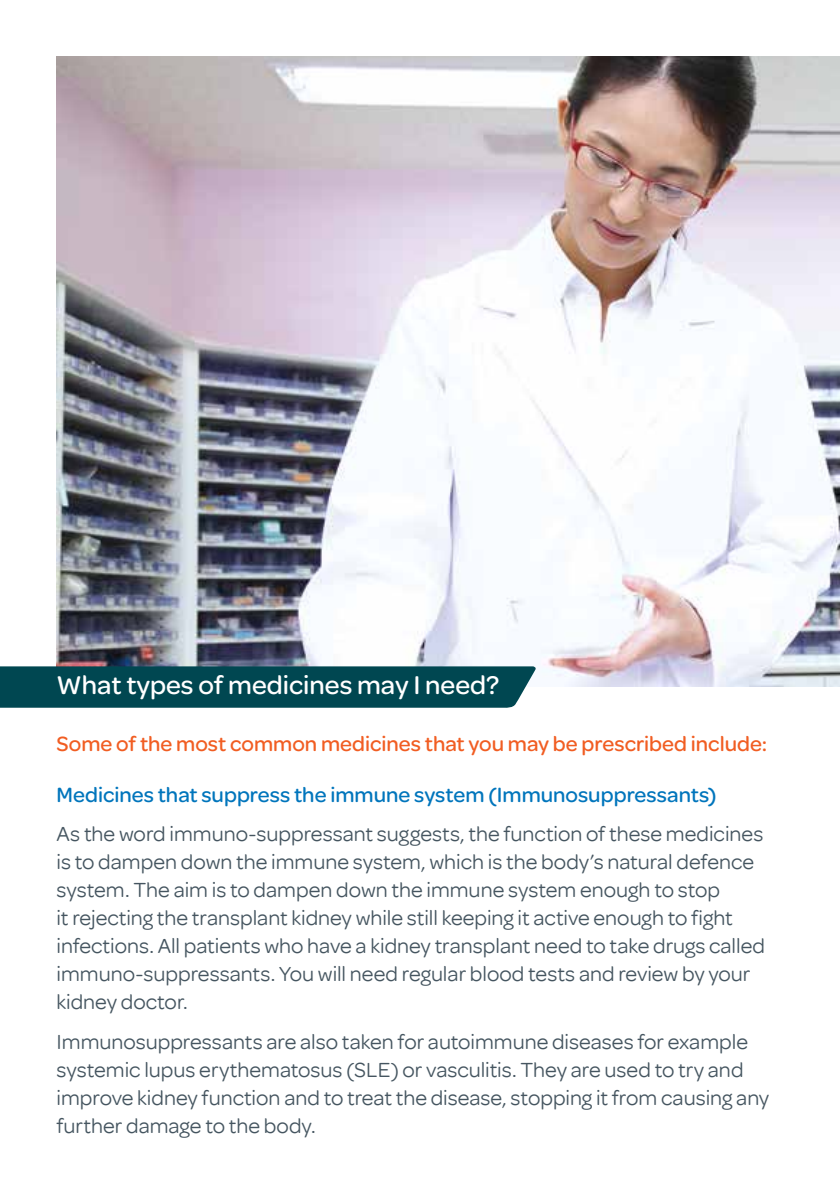
<style>
.page{position:relative;width:840px;height:1191px;background:#fff}
.page>*{position:absolute;margin:0;border:0;box-sizing:border-box;transform-origin:0 0}
.t1{font:500 27.4px "Omnes";color:#fff}
.t2{font:22px/28px "Omnes";color:#455560}
.t3{font:500 22px "Omnes";color:#f15d22}
.t4{font:500 22px "Omnes";color:#0075bc}
</style>
<div class="page">
<img style="left:56px;top:57px;width:783px;height:630px">
<div style="left:0;top:666px;width:536px;height:42px;background:#004751"></div>
<p class="t1" style="left:56px;top:670px;width:444px">What types of medicines may I need?</p>
<p class="t3" style="left:56px;top:731px;width:712px">Some of the most common medicines that you may be prescribed include:</p>
<p class="t4" style="left:56px;top:782px;width:661px">Medicines that suppress the immune system (Immunosuppressants)</p>
<p class="t2" style="left:56px;top:820px;width:709px">As the word immuno-suppressant suggests, the function of these medicines is to dampen down the immune system, which is the body’s natural defence system. The aim is to dampen down the immune system enough to stop<br>it rejecting the transplant kidney while still keeping it active enough to fight infections. All patients who have a kidney transplant need to take drugs called immuno-suppressants. You will need regular blood tests and review by your kidney doctor.</p>
<p class="t2" style="left:56px;top:1027px;width:713px">Immunosuppressants are also taken for autoimmune diseases for example systemic lupus erythematosus (SLE) or vasculitis. They are used to try and improve kidney function and to treat the disease, stopping it from causing any further damage to the body.</p>
</div>
